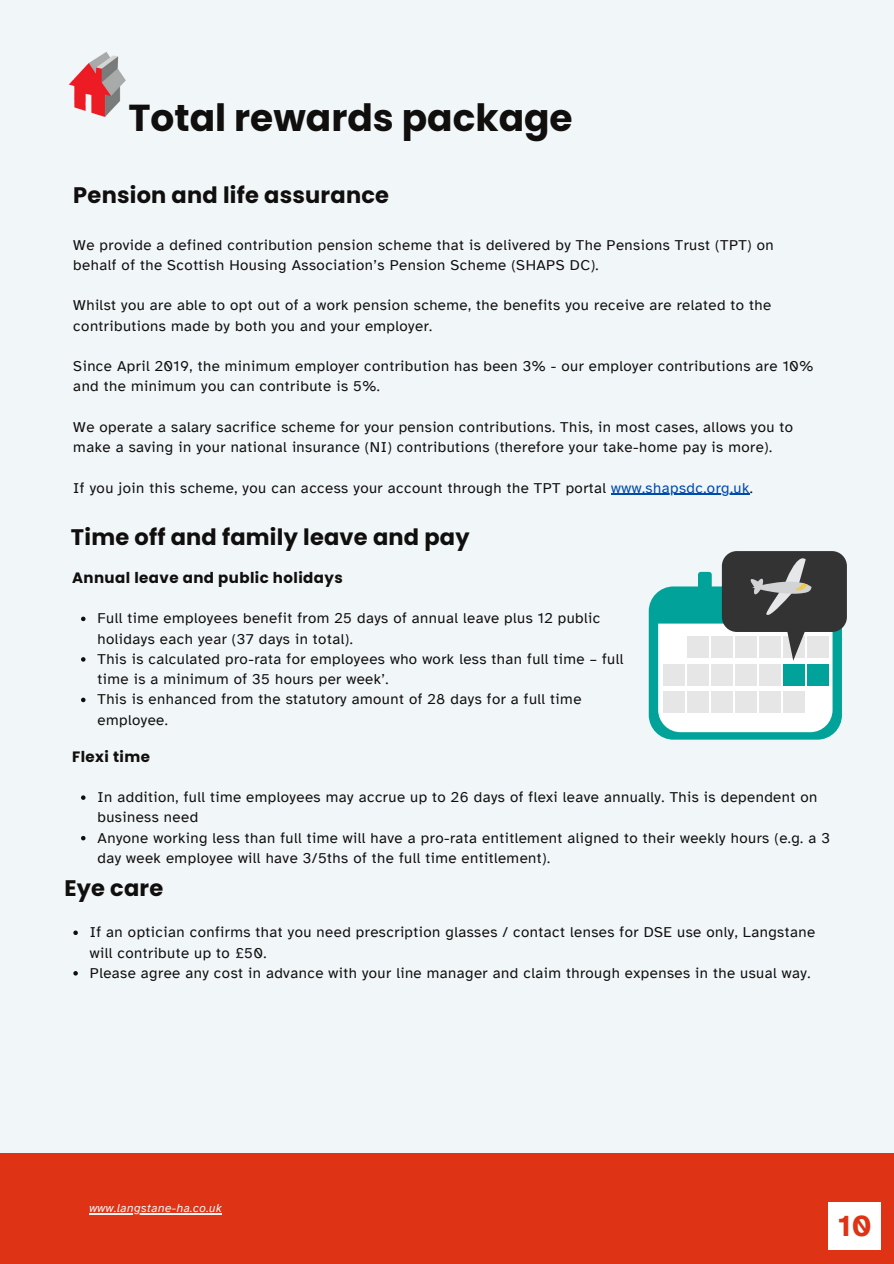
<style>
.page{position:relative;width:894px;height:1264px;background:#fff}
.page>*{position:absolute;margin:0;border:0;box-sizing:border-box;transform-origin:0 0}
.t1{font:700 37.5px "Poppins";color:#100f0d}
.t2{font:700 30px "Atkinson Hyperlegible";color:#de3314}
.t3{font:700 22.5px "Poppins";letter-spacing:.01em;color:#100f0d}
.t4{font:15px/20.2px "Atkinson Hyperlegible";letter-spacing:.03em;color:#100f0d}
.t5{font:700 15px "Poppins";letter-spacing:.03em;color:#100f0d}
.t6{font:italic 12px "Atkinson Hyperlegible";letter-spacing:.03em;color:#f1f6f9}
.s1{color:#004aad}
</style>
<div class="page">
<div style="left:0;top:0;width:893px;height:1263px;background:#f1f6f9"></div>
<div style="left:0;top:1153px;width:893px;height:110px;background:#de3314"></div>
<div style="left:828px;top:1202px;width:52px;height:48px;background:#fff"></div>
<img style="left:69px;top:52px;width:57px;height:65px">
<hr style="left:611px;top:494px;width:138px;height:1px;background:#004aad">
<hr style="left:89px;top:1213px;width:133px;height:1px;background:#f1f6f9">
<svg style="left:81px;top:616px;width:4px;height:5px"></svg>
<svg style="left:81px;top:657px;width:4px;height:4px"></svg>
<svg style="left:81px;top:697px;width:4px;height:5px"></svg>
<div style="left:648px;top:586px;width:193px;height:153px;background:#00a299;border-radius:25px"></div>
<div style="left:658px;top:594px;width:174px;height:138px;background:#fff;border-radius:22px"></div>
<div style="left:663px;top:664px;width:21px;height:21px;background:#e6e6e6"></div>
<div style="left:687px;top:664px;width:21px;height:21px;background:#e6e6e6"></div>
<div style="left:711px;top:664px;width:21px;height:21px;background:#e6e6e6"></div>
<div style="left:735px;top:664px;width:21px;height:21px;background:#e6e6e6"></div>
<div style="left:759px;top:664px;width:21px;height:21px;background:#e6e6e6"></div>
<div style="left:783px;top:664px;width:21px;height:21px;background:#00a299"></div>
<div style="left:806px;top:664px;width:22px;height:21px;background:#00a299"></div>
<div style="left:663px;top:692px;width:21px;height:21px;background:#e6e6e6"></div>
<div style="left:687px;top:692px;width:21px;height:21px;background:#e6e6e6"></div>
<div style="left:711px;top:692px;width:21px;height:21px;background:#e6e6e6"></div>
<div style="left:735px;top:692px;width:21px;height:21px;background:#e6e6e6"></div>
<div style="left:759px;top:692px;width:21px;height:21px;background:#e6e6e6"></div>
<div style="left:783px;top:692px;width:21px;height:21px;background:#e6e6e6"></div>
<div style="left:721px;top:551px;width:125px;height:81px;background:#333;border-radius:15px"></div>
<svg style="left:649px;top:552px;width:188px;height:108px"></svg>
<svg style="left:73px;top:930px;width:5px;height:5px"></svg>
<svg style="left:73px;top:971px;width:5px;height:4px"></svg>
<svg style="left:81px;top:795px;width:4px;height:4px"></svg>
<svg style="left:81px;top:835px;width:4px;height:5px"></svg>
<p class="t1" style="left:128px;top:92px;width:445px">Total rewards package</p>
<h1 class="t3" style="left:73px;top:179px;width:317px">Pension and life assurance</h1>
<h2 class="t4" style="left:73px;top:234px;width:701px">We provide a defined contribution pension scheme that is delivered by The Pensions Trust (TPT) on behalf of the Scottish Housing Association’s Pension Scheme (SHAPS DC).</h2>
<h4 class="t4" style="left:73px;top:295px;width:699px">Whilst you are able to opt out of a work pension scheme, the benefits you receive are related to the contributions made by both you and your employer.</h4>
<h4 class="t4" style="left:73px;top:356px;width:741px">Since April 2019, the minimum employer contribution has been 3% - our employer contributions are 10% and the minimum you can contribute is 5%.</h4>
<h4 class="t4" style="left:73px;top:417px;width:721px">We operate a salary sacrifice scheme for your pension contributions. This, in most cases, allows you to make a saving in your national insurance (NI) contributions (therefore your take-home pay is more).</h4>
<h4 class="t4" style="left:73px;top:477px;width:681px">If you join this scheme, you can access your account through the TPT portal <span class="s1">www.shapsdc.org.uk</span>.</h4>
<h3 class="t3" style="left:71px;top:521px;width:400px">Time off and family leave and pay</h3>
<p class="t5" style="left:72px;top:567px;width:272px">Annual leave and public holidays</p>
<p class="t4" style="left:97px;top:608px;width:504px">Full time employees benefit from 25 days of annual leave plus 12 public holidays each year (37 days in total).</p>
<p class="t4" style="left:97px;top:649px;width:527px">This is calculated pro-rata for employees who work less than full time – full time is a minimum of 35 hours per week’.</p>
<h3 class="t4" style="left:97px;top:689px;width:485px">This is enhanced from the statutory amount of 28 days for a full time employee.</h3>
<p class="t5" style="left:72px;top:745px;width:79px">Flexi time</p>
<p class="t4" style="left:97px;top:787px;width:721px">In addition, full time employees may accrue up to 26 days of flexi leave annually. This is dependent on business need</p>
<p class="t4" style="left:97px;top:827px;width:733px">Anyone working less than full time will have a pro-rata entitlement aligned to their weekly hours (e.g. a 3 day week employee will have 3/5ths of the full time entitlement).</p>
<p class="t3" style="left:64px;top:872px;width:100px">Eye care</p>
<p class="t4" style="left:90px;top:922px;width:726px">If an optician confirms that you need prescription glasses / contact lenses for DSE use only, Langstane will contribute up to £50.</p>
<h2 class="t4" style="left:90px;top:962px;width:721px">Please agree any cost in advance with your line manager and claim through expenses in the usual way.</h2>
<h2 class="t6" style="left:89px;top:1200px;width:134px">www.langstane-ha.co.uk</h2>
<p class="t2" style="left:837px;top:1207px;width:35px">10</p>
</div>
